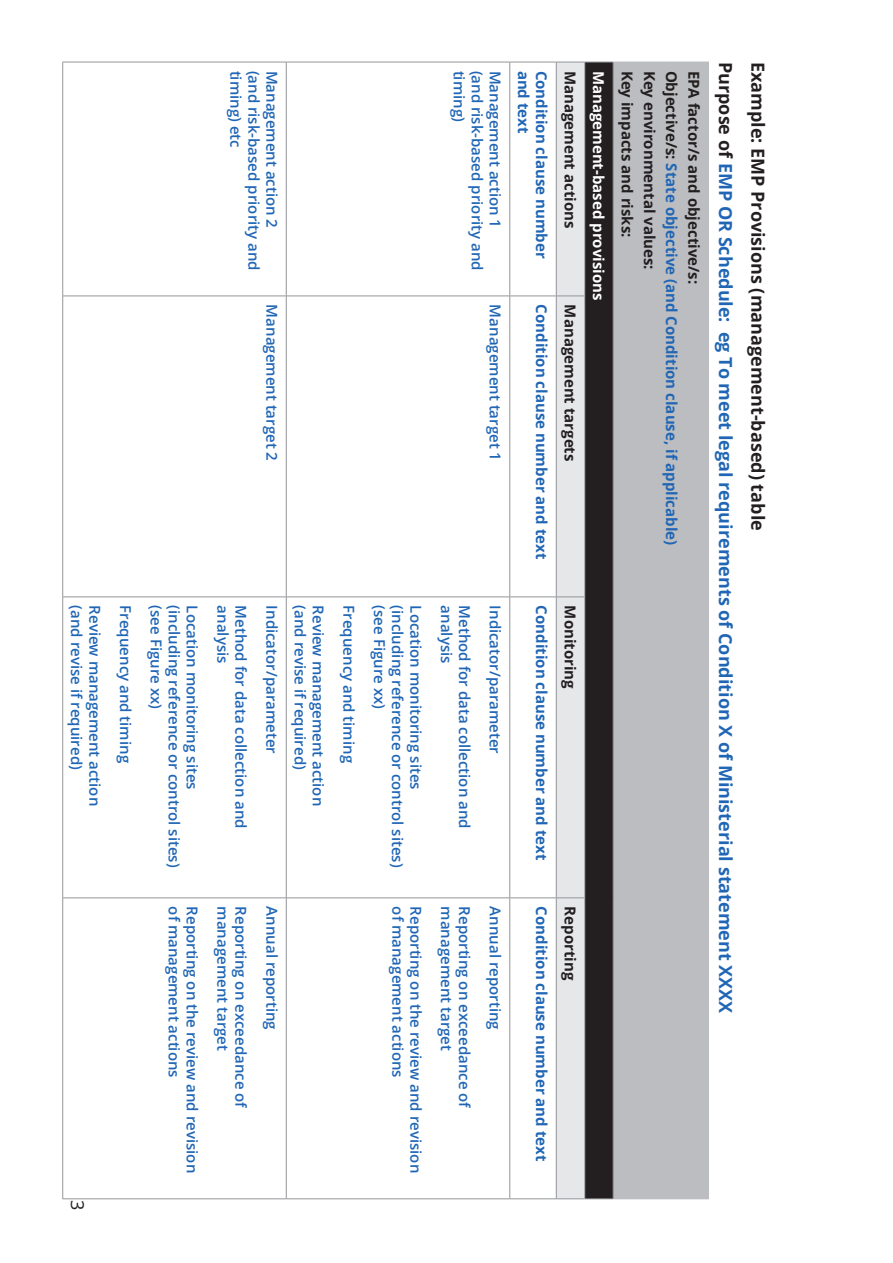
<style>
.page{position:relative;width:893px;height:1263px;background:#fff}
.page>*{position:absolute;margin:0;border:0;box-sizing:border-box;transform-origin:0 0}
.t1{font:700 18px "Open Sans";color:#2066b5}
.t2{font:700 18px "Open Sans";color:#231f20}
.t3{font:18px "Open Sans";color:#231f20}
.t4{font:600 15px "Open Sans";color:#2066b5}
.t5{font:700 15px "Open Sans";color:#2066b5}
.t6{font:700 15px "Open Sans";color:#231f20}
.t7{font:700 15px "Open Sans";color:#fff}
.s1{color:#231f20}
</style>
<div class="page">
<div style="left:613px;top:62px;width:95px;height:1137px;background:#bcbdc0"></div>
<svg style="left:557px;top:62px;width:56px;height:1137px;background:#848384"></svg>
<hr style="left:556px;top:62px;width:1px;height:234px;background:#939598">
<hr style="left:510px;top:62px;width:46px;height:1px;background:#939598">
<hr style="left:556px;top:296px;width:1px;height:301px;background:#939598">
<hr style="left:510px;top:296px;width:46px;height:1px;background:#939598">
<hr style="left:556px;top:597px;width:1px;height:301px;background:#939598">
<hr style="left:510px;top:596px;width:46px;height:1px;background:#939598">
<hr style="left:556px;top:898px;width:1px;height:301px;background:#939598">
<hr style="left:510px;top:897px;width:46px;height:1px;background:#939598">
<hr style="left:510px;top:1198px;width:46px;height:1px;background:#939598">
<hr style="left:509px;top:62px;width:1px;height:234px;background:#939598">
<hr style="left:287px;top:62px;width:222px;height:1px;background:#939598">
<hr style="left:509px;top:296px;width:1px;height:301px;background:#939598">
<hr style="left:287px;top:296px;width:222px;height:1px;background:#939598">
<hr style="left:509px;top:597px;width:1px;height:301px;background:#939598">
<hr style="left:287px;top:596px;width:222px;height:1px;background:#939598">
<hr style="left:509px;top:898px;width:1px;height:301px;background:#939598">
<hr style="left:287px;top:897px;width:222px;height:1px;background:#939598">
<hr style="left:287px;top:1198px;width:222px;height:1px;background:#939598">
<hr style="left:286px;top:62px;width:1px;height:234px;background:#939598">
<hr style="left:63px;top:62px;width:223px;height:1px;background:#939598">
<hr style="left:286px;top:296px;width:1px;height:301px;background:#939598">
<hr style="left:63px;top:296px;width:223px;height:1px;background:#939598">
<hr style="left:286px;top:597px;width:1px;height:301px;background:#939598">
<hr style="left:63px;top:596px;width:223px;height:1px;background:#939598">
<hr style="left:286px;top:898px;width:1px;height:301px;background:#939598">
<hr style="left:63px;top:897px;width:223px;height:1px;background:#939598">
<hr style="left:63px;top:1198px;width:223px;height:1px;background:#939598">
<hr style="left:62px;top:62px;width:1px;height:234px;background:#939598">
<hr style="left:62px;top:296px;width:1px;height:301px;background:#939598">
<hr style="left:62px;top:597px;width:1px;height:301px;background:#939598">
<hr style="left:62px;top:898px;width:1px;height:301px;background:#939598">
<hr style="left:708px;top:62px;width:1px;height:234px;background:#bcbdc0">
<hr style="left:708px;top:296px;width:1px;height:301px;background:#bcbdc0">
<hr style="left:708px;top:597px;width:1px;height:301px;background:#bcbdc0">
<hr style="left:708px;top:898px;width:1px;height:301px;background:#bcbdc0">
<p class="t4" style="left:246px;top:71px;width:79px;rotate:90deg">timing) etc</p>
<p class="t4" style="left:264px;top:71px;width:202px;rotate:90deg">(and risk-based priority and</p>
<p class="t4" style="left:282px;top:71px;width:159px;rotate:90deg">Management action 2</p>
<p class="t4" style="left:282px;top:304px;width:158px;rotate:90deg">Management target 2</p>
<p class="t4" style="left:470px;top:71px;width:53px;rotate:90deg">timing)</p>
<p class="t4" style="left:488px;top:71px;width:202px;rotate:90deg">(and risk-based priority and</p>
<p class="t4" style="left:506px;top:71px;width:159px;rotate:90deg">Management action 1</p>
<p class="t4" style="left:506px;top:304px;width:158px;rotate:90deg">Management target 1</p>
<p class="t4" style="left:87px;top:605px;width:166px;rotate:90deg">(and revise if required)</p>
<p class="t4" style="left:105px;top:605px;width:202px;rotate:90deg">Review management action</p>
<p class="t4" style="left:136px;top:605px;width:159px;rotate:90deg">Frequency and timing</p>
<p class="t4" style="left:167px;top:605px;width:105px;rotate:90deg">(see Figure xx)</p>
<p class="t4" style="left:185px;top:605px;width:264px;rotate:90deg">(including reference or control sites)</p>
<p class="t4" style="left:203px;top:605px;width:186px;rotate:90deg">Location monitoring sites</p>
<p class="t4" style="left:233px;top:605px;width:59px;rotate:90deg">analysis</p>
<p class="t4" style="left:251px;top:605px;width:225px;rotate:90deg">Method for data collection and</p>
<p class="t4" style="left:282px;top:605px;width:150px;rotate:90deg">Indicator/parameter</p>
<p class="t4" style="left:311px;top:605px;width:166px;rotate:90deg">(and revise if required)</p>
<p class="t4" style="left:329px;top:605px;width:202px;rotate:90deg">Review management action</p>
<p class="t4" style="left:359px;top:605px;width:159px;rotate:90deg">Frequency and timing</p>
<p class="t4" style="left:390px;top:605px;width:105px;rotate:90deg">(see Figure xx)</p>
<p class="t4" style="left:408px;top:605px;width:264px;rotate:90deg">(including reference or control sites)</p>
<p class="t4" style="left:426px;top:605px;width:186px;rotate:90deg">Location monitoring sites</p>
<p class="t4" style="left:457px;top:605px;width:59px;rotate:90deg">analysis</p>
<p class="t4" style="left:475px;top:605px;width:225px;rotate:90deg">Method for data collection and</p>
<p class="t4" style="left:506px;top:605px;width:150px;rotate:90deg">Indicator/parameter</p>
<p class="t3" style="left:90px;top:1200px;width:12px;rotate:90deg">3</p>
<p class="t4" style="left:185px;top:906px;width:173px;rotate:90deg">of management actions</p>
<p class="t4" style="left:203px;top:906px;width:268px;rotate:90deg">Reporting on the review and revision</p>
<p class="t4" style="left:233px;top:906px;width:146px;rotate:90deg">management target</p>
<p class="t4" style="left:251px;top:906px;width:204px;rotate:90deg">Reporting on exceedance of</p>
<p class="t4" style="left:282px;top:906px;width:125px;rotate:90deg">Annual reporting</p>
<p class="t4" style="left:408px;top:906px;width:173px;rotate:90deg">of management actions</p>
<p class="t4" style="left:426px;top:906px;width:268px;rotate:90deg">Reporting on the review and revision</p>
<p class="t4" style="left:457px;top:906px;width:146px;rotate:90deg">management target</p>
<p class="t4" style="left:475px;top:906px;width:204px;rotate:90deg">Reporting on exceedance of</p>
<p class="t4" style="left:506px;top:906px;width:125px;rotate:90deg">Annual reporting</p>
<p class="t5" style="left:534px;top:71px;width:64px;rotate:90deg">and text</p>
<p class="t5" style="left:552px;top:71px;width:189px;rotate:90deg">Condition clause number</p>
<p class="t5" style="left:552px;top:304px;width:256px;rotate:90deg">Condition clause number and text</p>
<p class="t5" style="left:682px;top:71px;width:476px;rotate:90deg"><span class="s1">Objective/s:</span> State objective (and Condition clause, if applicable)</p>
<p class="t6" style="left:705px;top:71px;width:215px;rotate:90deg">EPA factor/s and objective/s:</p>
<p class="t6" style="left:581px;top:71px;width:159px;rotate:90deg">Management actions</p>
<p class="t7" style="left:609px;top:71px;width:231px;rotate:90deg">Management-based provisions</p>
<p class="t6" style="left:638px;top:71px;width:168px;rotate:90deg">Key impacts and risks:</p>
<p class="t6" style="left:660px;top:71px;width:201px;rotate:90deg">Key environmental values:</p>
<p class="t6" style="left:581px;top:304px;width:159px;rotate:90deg">Management targets</p>
<p class="t5" style="left:552px;top:605px;width:256px;rotate:90deg">Condition clause number and text</p>
<p class="t6" style="left:581px;top:605px;width:85px;rotate:90deg">Monitoring</p>
<p class="t5" style="left:552px;top:906px;width:256px;rotate:90deg">Condition clause number and text</p>
<p class="t6" style="left:581px;top:906px;width:75px;rotate:90deg">Reporting</p>
<p class="t1" style="left:738px;top:62px;width:953px;rotate:90deg"><span class="s1">Purpose of</span> EMP OR Schedule: eg To meet legal requirements of Condition X of Ministerial statement XXXX</p>
<p class="t2" style="left:771px;top:62px;width:470px;rotate:90deg">Example: EMP Provisions (management-based) table</p>
</div>
